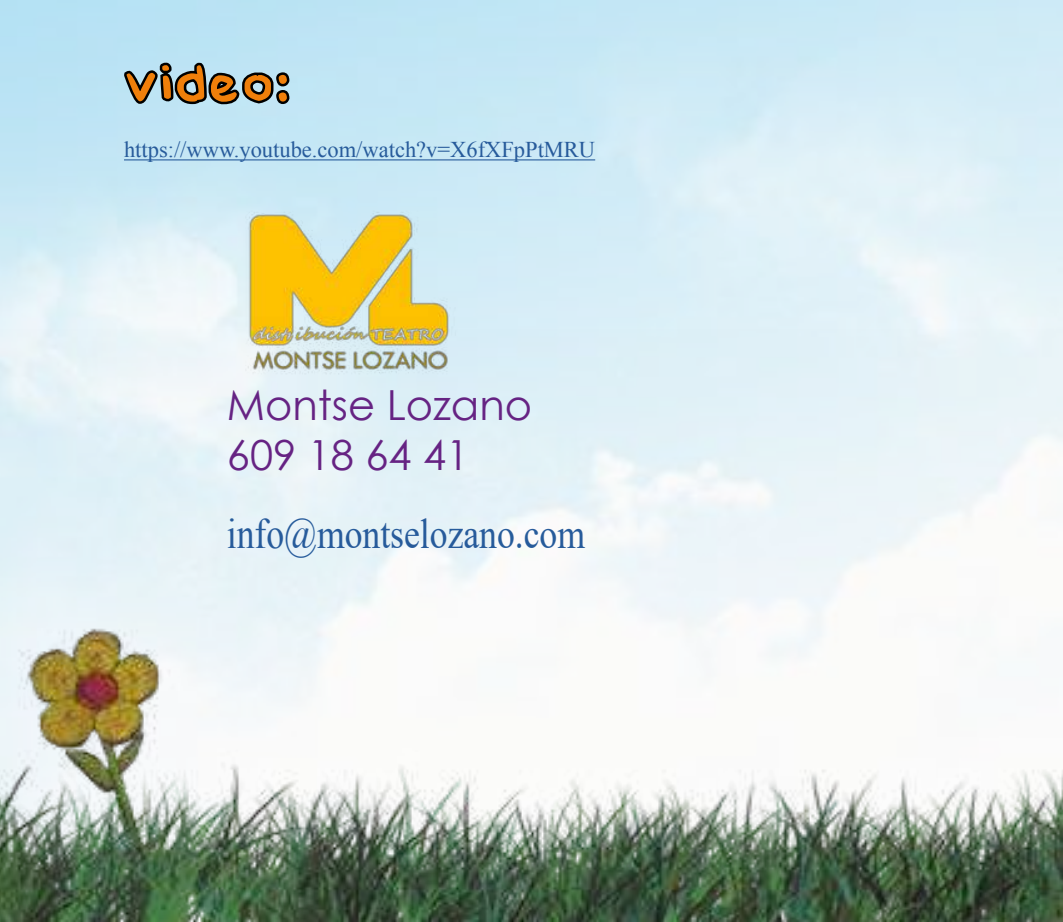
<style>
.page{position:relative;width:1063px;height:922px;background:#fff}
.page>*{position:absolute;margin:0;border:0;box-sizing:border-box;transform-origin:0 0}
.t1{font:60px "Baby Doll";color:#f07f0a}
.t2{font:42.25px "Times New Roman";color:#275b9b;scale:.84 1}
.t3{font:41.5px/49.8px "Century Gothic";color:#662383}
.t4{font:22.5px "Times New Roman";color:#275b9b}
</style>
<div class="page">
<img style="left:1px;top:330px;width:1062px;height:591px">
<img style="left:0;top:0;width:1px;height:921px">
<hr style="left:227px;top:486px;width:323px;height:1px;background:#275b9b">
<hr style="left:124px;top:159px;width:471px;height:1px;background:#275b9b">
<svg style="left:122px;top:60px;width:170px;height:47px;background:#6e848e"></svg>
<img style="left:226px;top:172px;width:236px;height:228px">
<h1 class="t1" style="left:124px;top:52px;width:168px">video:</h1>
<p class="t4" style="left:124px;top:135px;width:473px">https://www.youtube.com/watch?v=X6fXFpPtMRU</p>
<h3 class="t3" style="left:227px;top:379px;width:307px">Montse Lozano<br>609 18 64 41</h3>
<h2 class="t2" style="left:227px;top:505px;width:428px">info@montselozano.com</h2>
</div>
